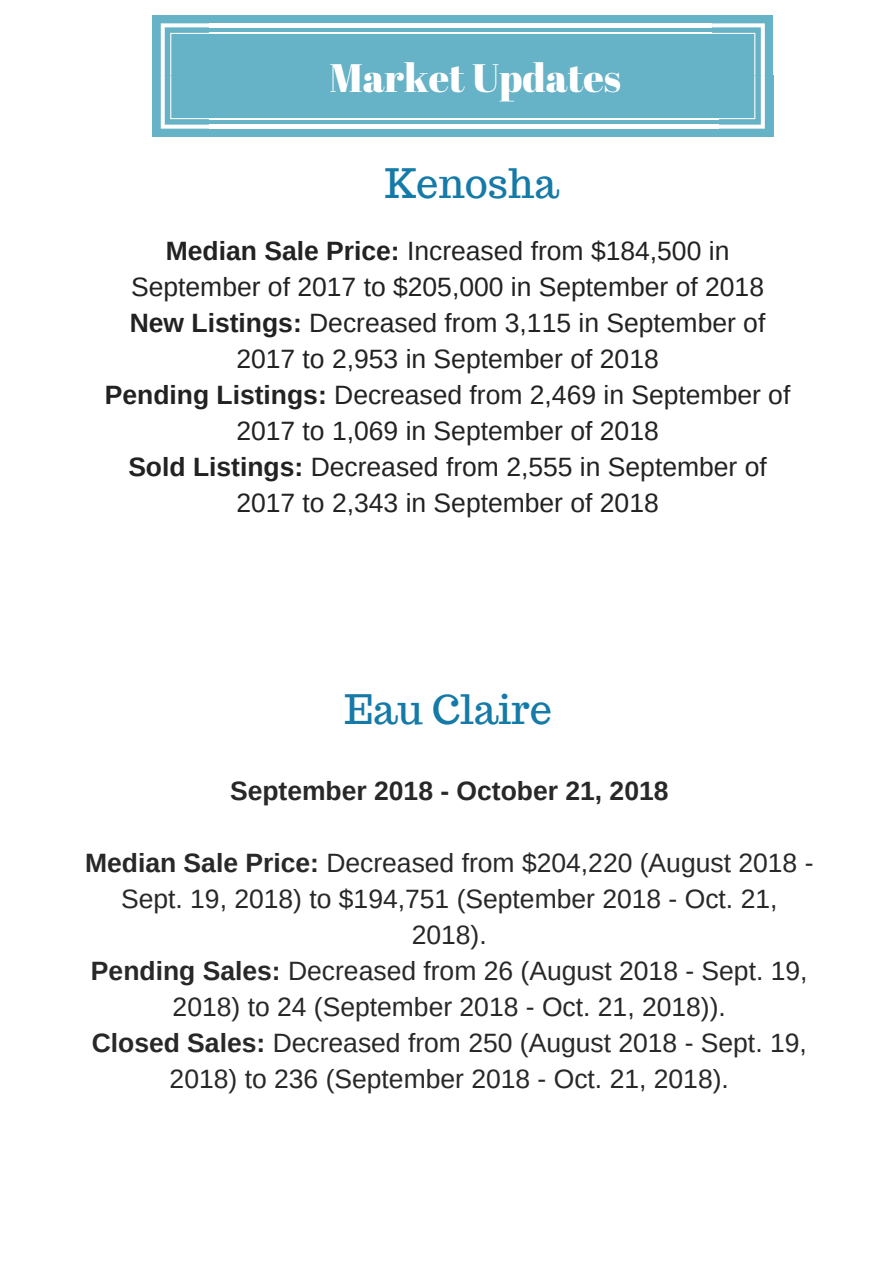
<style>
.page{position:relative;width:893px;height:1263px;background:#fff}
.page>*{position:absolute;margin:0;border:0;box-sizing:border-box;transform-origin:0 0}
.t1{font:39.75px "Trocchi";color:#157aa8}
.t2{font:39.75px "Abril Fatface";color:#fff}
.t3{font:26.55px/36px "Arimo";color:#222;text-align:center}
.t4{font:26.55px/36px "Arimo";color:#282828;text-align:center}
.t5{font:700 26.55px "Arimo";color:#282828}
.s1{font-weight:700}
</style>
<div class="page">
<div style="left:152px;top:15px;width:61px;height:61px;background:#66b2c6"></div>
<div style="left:212px;top:15px;width:506px;height:61px;background:#66b2c6"></div>
<hr style="left:209px;top:33px;width:506px;height:1px;background:#fff">
<hr style="left:209px;top:23px;width:506px;height:4px;background:#fff">
<div style="left:712px;top:15px;width:61px;height:61px;background:#66b2c6"></div>
<div style="left:152px;top:76px;width:61px;height:61px;background:#66b2c6"></div>
<svg style="left:161px;top:23px;width:52px;height:106px"></svg>
<div style="left:712px;top:76px;width:61px;height:61px;background:#66b2c6"></div>
<svg style="left:712px;top:23px;width:53px;height:106px"></svg>
<div style="left:211px;top:75px;width:506px;height:62px;background:#66b2c6"></div>
<hr style="left:209px;top:118px;width:509px;height:1px;background:#fff">
<hr style="left:209px;top:125px;width:509px;height:4px;background:#fff">
<h1 class="t2" style="left:329px;top:50px;width:293px">Market Updates</h1>
<h1 class="t1" style="left:385px;top:158px;width:176px">Kenosha</h1>
<p class="t3" style="left:105px;top:233px;width:687px"><span class="s1">Median Sale Price:</span> Increased from $184,500 in September of 2017 to $205,000 in September of 2018<br><span class="s1">New Listings:</span> Decreased from 3,115 in September of 2017 to 2,953 in September of 2018<br><span class="s1">Pending Listings:</span> Decreased from 2,469 in September of 2017 to 1,069 in September of 2018<br><span class="s1">Sold Listings:</span> Decreased from 2,555 in September of 2017 to 2,343 in September of 2018</p>
<h1 class="t1" style="left:344px;top:684px;width:209px">Eau Claire</h1>
<p class="t5" style="left:230px;top:775px;width:440px">September 2018 - October 21, 2018</p>
<p class="t4" style="left:85px;top:844px;width:730px"><span class="s1">Median Sale Price:</span> Decreased from $204,220 (August 2018 - Sept. 19, 2018) to $194,751 (September 2018 - Oct. 21, 2018).<br><span class="s1">Pending Sales:</span> Decreased from 26 (August 2018 - Sept. 19, 2018) to 24 (September 2018 - Oct. 21, 2018)).<br><span class="s1">Closed Sales:</span> Decreased from 250 (August 2018 - Sept. 19, 2018) to 236 (September 2018 - Oct. 21, 2018).</p>
</div>
